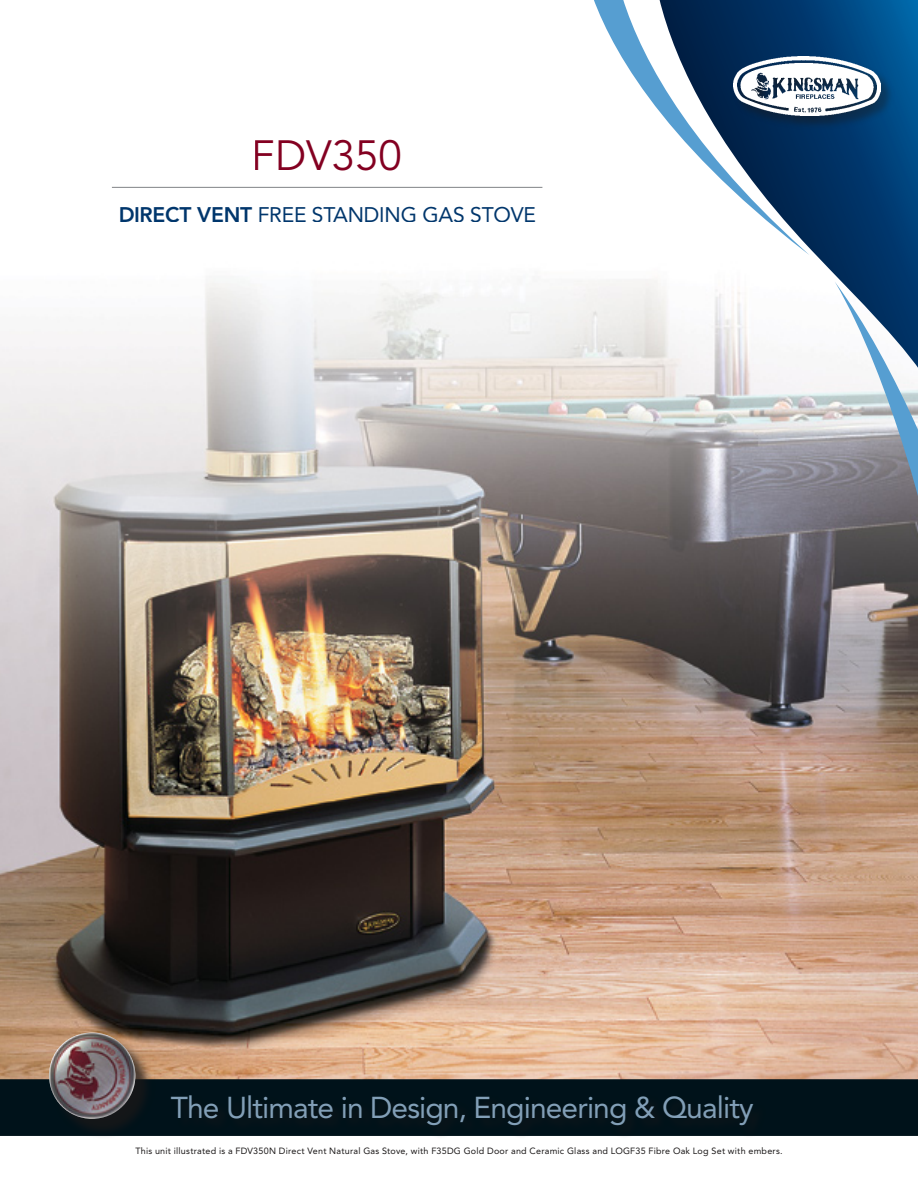
<style>
.page{position:relative;width:918px;height:1188px;background:#fff}
.page>*{position:absolute;margin:0;border:0;box-sizing:border-box;transform-origin:0 0}
.t1{font:42px "Avenir LT Std";color:#830021}
.t2{font:30px "Avenir LT Std";letter-spacing:-.03em;color:#829fb7}
.t3{font:21px "Avenir LT Std";letter-spacing:-.01em;color:#00366c}
.t4{font:9px "Avenir LT Std";letter-spacing:.025em;color:#1b1818}
.s1{font-weight:800}
</style>
<div class="page">
<img style="left:0;top:186px;width:918px;height:893px">
<hr style="left:112px;top:187px;width:430px;height:1px;background:#818386">
<svg style="left:835px;top:388px;width:83px;height:171px;background:#848a93"></svg>
<svg style="left:580px;top:0;width:77px;height:292px"></svg>
<svg style="left:657px;top:0;width:261px;height:388px"></svg>
<div style="left:732px;top:55px;width:163px;height:76px;background:#1b1818;opacity:.6"></div>
<img style="left:734px;top:57px;width:146px;height:59px">
<div style="left:0;top:1079px;width:918px;height:57px;background:#00121a"></div>
<div style="left:170px;top:1094px;width:597px;height:46px;background:#1b1818;opacity:.75"></div>
<div style="left:50px;top:1033px;width:106px;height:106px;background:#1b1818;opacity:.75"></div>
<img style="left:49px;top:1033px;width:86px;height:86px;border-radius:50%">
<h1 class="t1" style="left:252px;top:132px;width:152px">FDV350</h1>
<h3 class="t3" style="left:118px;top:202px;width:419px"><span class="s1">DIRECT VENT</span> FREE STANDING GAS STOVE</h3>
<h2 class="t2" style="left:171px;top:1090px;width:584px">The Ultimate in Design, Engineering &amp; Quality</h2>
<p class="t4" style="left:135px;top:1146px;width:649px">This unit illustrated is a FDV350N Direct Vent Natural Gas Stove, with F35DG Gold Door and Ceramic Glass and LOGF35 Fibre Oak Log Set with embers.</p>
</div>
